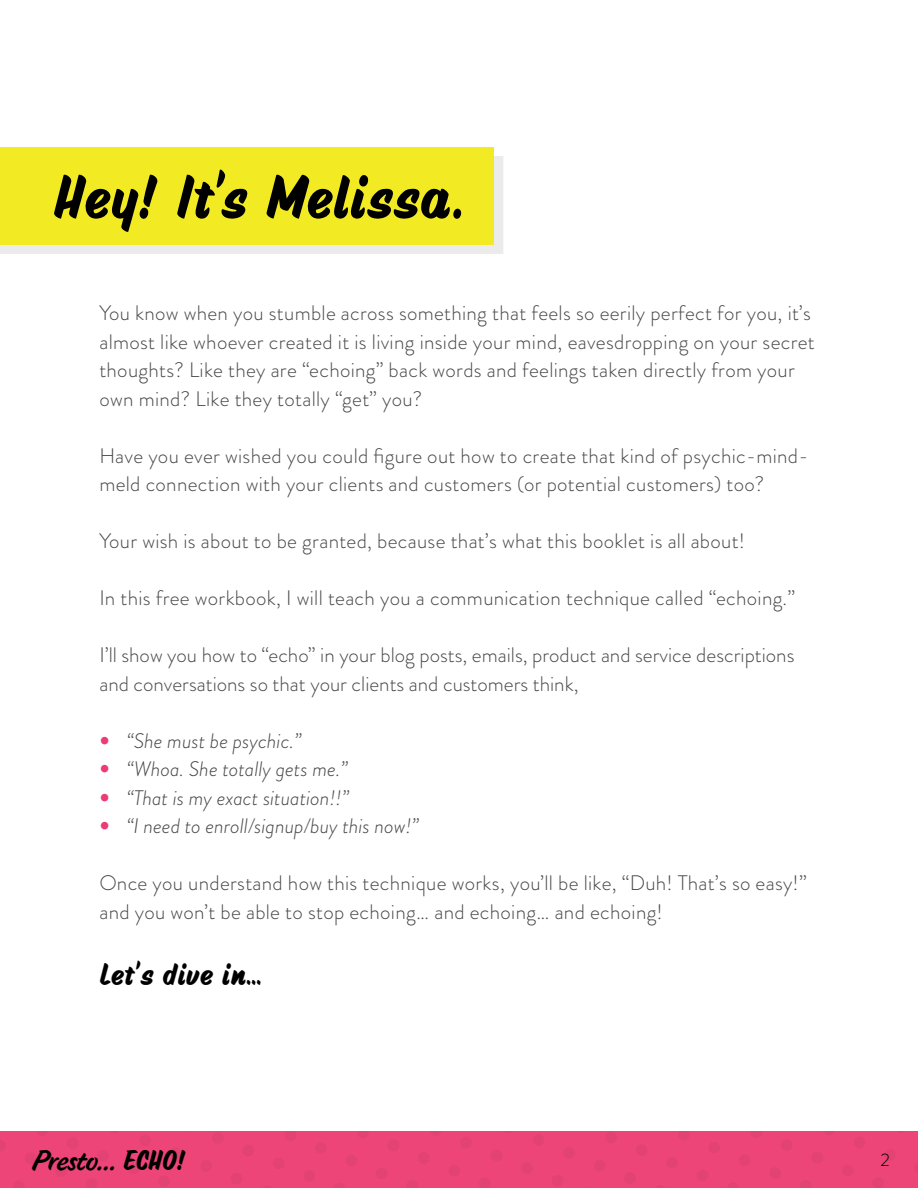
<style>
.page{position:relative;width:918px;height:1188px;background:#fff}
.page>*{position:absolute;margin:0;border:0;box-sizing:border-box;transform-origin:0 0}
.t1{font:60px "Suti";letter-spacing:.015em;color:#000}
.t2{font:30px "Suti";letter-spacing:.015em;color:#000}
.t3{font:300 27.45px "Tasty";letter-spacing:-.01em;color:#000}
.t4{font:300 21px/28.5px "Brandon Grotesque";letter-spacing:.015em;color:#464647}
.t5{font:italic 300 21px "Brandon Grotesque";color:#464647}
.t6{font:300 18px "Brandon Grotesque";color:#000}
.s1{font-family:"Avenir";font-style:normal;color:#eb3b78}
.s2{font-family:"Suti";font-weight:400}
</style>
<div class="page">
<img style="left:0;top:1132px;width:918px;height:56px">
<div style="left:0;top:156px;width:503px;height:98px;background:#ebebeb"></div>
<div style="left:0;top:147px;width:494px;height:98px;background:#f2ea23"></div>
<h1 class="t1" style="left:54px;top:147px;width:413px">Hey! It’s Melissa.</h1>
<p class="t4" style="left:99px;top:299px;width:717px">You know when you stumble across something that feels so eerily perfect for you, it’s almost like whoever created it is living inside your mind, eavesdropping on your secret thoughts? Like they are “echoing” back words and feelings taken directly from your own mind? Like they totally “get” you?</p>
<p class="t4" style="left:99px;top:441px;width:711px">Have you ever wished you could figure out how to create that kind of psychic-mind&shy;meld connection with your clients and customers (or potential customers) too?</p>
<p class="t4" style="left:99px;top:527px;width:647px">Your wish is about to be granted, because that’s what this booklet is all about!</p>
<p class="t4" style="left:99px;top:584px;width:697px">In this free workbook, I will teach you a communication technique called “echoing.”</p>
<p class="t4" style="left:99px;top:641px;width:697px">I’ll show you how to “echo” in your blog posts, emails, product and service descriptions and conversations so that your clients and customers think,</p>
<p class="t5" style="left:99px;top:726px;width:204px"><span class="s1">•</span> “She must be psychic.”</p>
<p class="t5" style="left:99px;top:755px;width:250px"><span class="s1">•</span> “Whoa. She totally gets me.”</p>
<p class="t5" style="left:99px;top:783px;width:251px"><span class="s1">•</span> “That is my exact situation!!”</p>
<p class="t5" style="left:99px;top:811px;width:321px"><span class="s1">•</span> “I need to enroll/signup/buy this now!”</p>
<p class="t4" style="left:99px;top:869px;width:709px">Once you understand how this technique works, you’ll be like, “Duh! That’s so easy!” and you won’t be able to stop echoing… and echoing… and echoing!</p>
<h2 class="t2" style="left:99px;top:949px;width:163px">Let’s dive in…</h2>
<h3 class="t3" style="left:31px;top:1144px;width:156px">Presto... <span class="s2">ECHO!</span></h3>
<p class="t6" style="left:880px;top:1147px;width:11px">2</p>
</div>
